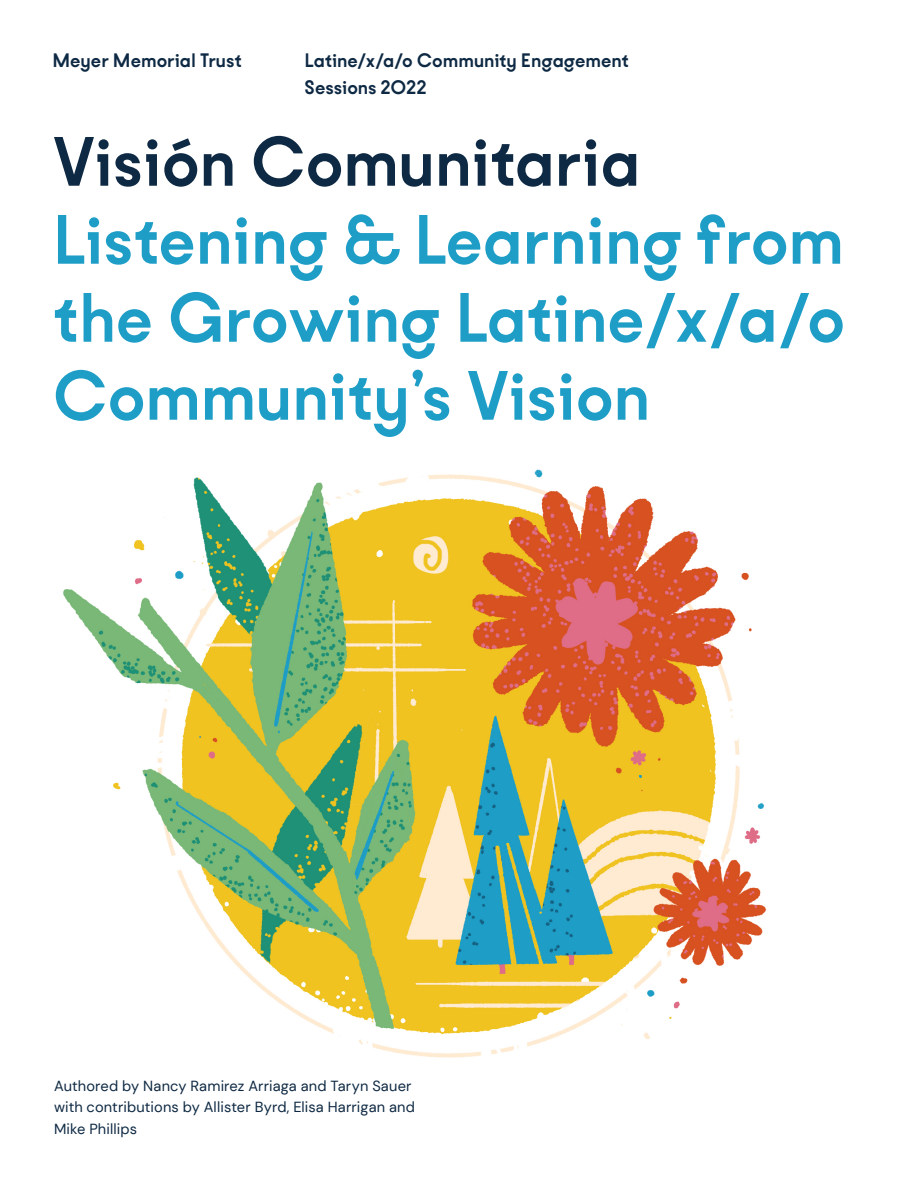
<style>
.page{position:relative;width:918px;height:1188px;background:#fff}
.page>*{position:absolute;margin:0;border:0;box-sizing:border-box;transform-origin:0 0}
.t1{font:700 75px/78px "Kobe";color:#1e9ec7;text-align:justify}
.t2{font:700 75px "Kobe";letter-spacing:-.005em;color:#0e2943}
.t3{font:700 21px/27px "Kobe";color:#0e2943}
.t4{font:14.7px/21.8px "DM Sans";letter-spacing:.01em;color:#0e2943}
</style>
<div class="page">
<img style="left:63px;top:469px;width:704px;height:589px">
<h2 class="t3" style="left:52px;top:48px;width:191px">Meyer Memorial Trust</h2>
<h2 class="t3" style="left:304px;top:48px;width:326px">Latine/x/a/o Community Engagement<br>Sessions 2022</h2>
<h1 class="t2" style="left:52px;top:120px;width:590px">Visión Comunitaria</h1>
<h1 class="t1" style="left:52px;top:205px;width:794px">Listening &amp; Learning from the Growing Latine/x/a/o Community’s Vision</h1>
<p class="t4" style="left:54px;top:1074px;width:363px">Authored by Nancy Ramirez Arriaga and Taryn Sauer with contributions by Allister Byrd, Elisa Harrigan and<br>Mike Phillips</p>
</div>
